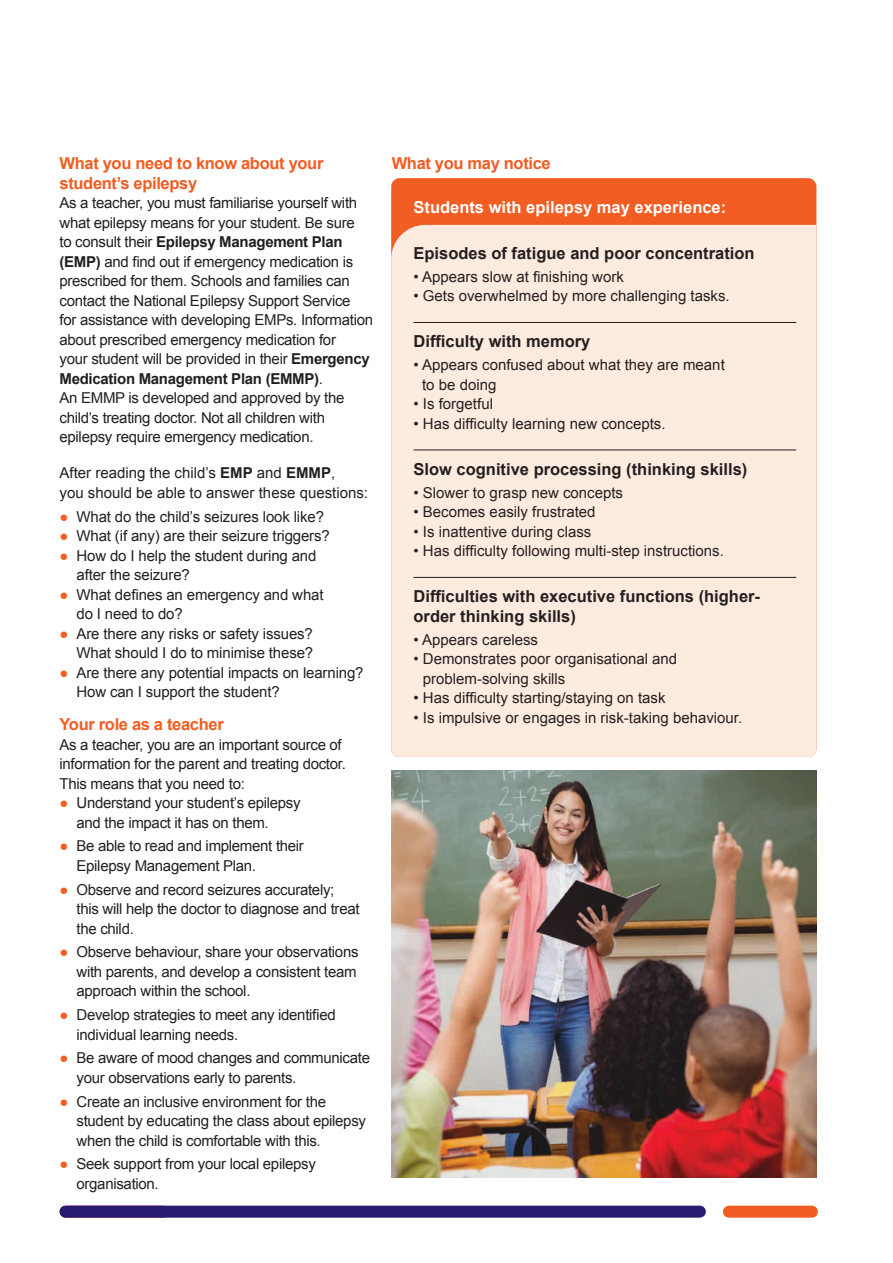
<style>
.page{position:relative;width:893px;height:1263px;background:#fff}
.page>*{position:absolute;margin:0;border:0;box-sizing:border-box;transform-origin:0 0}
.t1{font:700 16.5px/19.5px "Arial";color:#231f20}
.t2{font:700 16.5px/19.5px "Arial";letter-spacing:-.02em;color:#f15d22}
.t3{font:700 16.5px "Arial";color:#fff}
.t4{font:15px/19.5px "Arial";letter-spacing:-.02em;color:#231f20}
.t5{font:15px/19.5px "Arial";color:#231f20}
.s1{font-weight:700}
.s2{font-weight:900;color:#f15d22}
</style>
<div class="page">
<img style="left:391px;top:771px;width:425px;height:407px">
<div style="left:391px;top:178px;width:425px;height:579px;background:#f15d22;border-radius:9px"></div>
<div style="left:391px;top:225px;width:425px;height:532px;background:#feebdf"></div>
<div style="left:729px;top:1206px;width:83px;height:12px;background:#f15d22"></div>
<div style="left:66px;top:1206px;width:634px;height:12px;background:#271c70"></div>
<hr style="left:414px;top:322px;width:382px;height:1px;background:#231f20">
<hr style="left:414px;top:450px;width:382px;height:1px;background:#231f20">
<hr style="left:414px;top:577px;width:382px;height:1px;background:#231f20">
<p class="t2" style="left:60px;top:154px;width:265px">What you need to know about your student’s epilepsy</p>
<p class="t4" style="left:60px;top:193px;width:315px">As a teacher, you must familiarise yourself with what epilepsy means for your student. Be sure<br>to consult their <span class="s1">Epilepsy Management Plan (EMP)</span> and find out if emergency medication is prescribed for them. Schools and families can contact the National Epilepsy Support Service<br>for assistance with developing EMPs. Information about prescribed emergency medication for<br>your student will be provided in their <span class="s1">Emergency Medication Management Plan (EMMP)</span>.<br>An EMMP is developed and approved by the child’s treating doctor. Not all children with epilepsy require emergency medication.</p>
<p class="t5" style="left:60px;top:463px;width:310px">After reading the child’s <span class="s1">EMP</span> and <span class="s1">EMMP</span>,<br>you should be able to answer these questions:</p>
<p class="t4" style="left:60px;top:507px;width:266px"><span class="s2">●</span> What do the child’s seizures look like?</p>
<p class="t4" style="left:60px;top:526px;width:272px"><span class="s2">●</span> What (if any) are their seizure triggers?</p>
<p class="t4" style="left:77px;top:546px;width:241px;text-indent:-17px"><span class="s2">●</span> How do I help the student during and after the seizure?</p>
<p class="t4" style="left:77px;top:585px;width:248px;text-indent:-17px"><span class="s2">●</span> What defines an emergency and what do I need to do?</p>
<p class="t4" style="left:60px;top:624px;width:255px;text-align:right"><span class="s2">●</span> Are there any risks or safety issues?<br>What should I do to minimise these?</p>
<p class="t4" style="left:77px;top:663px;width:289px;text-indent:-17px"><span class="s2">●</span> Are there any potential impacts on learning?<br>How can I support the student?</p>
<p class="t2" style="left:60px;top:715px;width:166px">Your role as a teacher</p>
<p class="t4" style="left:60px;top:735px;width:288px">As a teacher, you are an important source of information for the parent and treating doctor.<br>This means that you need to:</p>
<p class="t4" style="left:77px;top:793px;width:226px;text-indent:-17px"><span class="s2">●</span> Understand your student’s epilepsy and the impact it has on them.</p>
<p class="t4" style="left:77px;top:836px;width:229px;text-indent:-17px"><span class="s2">●</span> Be able to read and implement their<br>Epilepsy Management Plan.</p>
<p class="t4" style="left:77px;top:880px;width:285px;text-indent:-17px"><span class="s2">●</span> Observe and record seizures accurately; this will help the doctor to diagnose and treat the child.</p>
<p class="t4" style="left:77px;top:942px;width:283px;text-indent:-17px"><span class="s2">●</span> Observe behaviour, share your observations with parents, and develop a consistent team approach within the school.</p>
<p class="t4" style="left:77px;top:1005px;width:261px;text-indent:-17px"><span class="s2">●</span> Develop strategies to meet any identified individual learning needs.</p>
<p class="t4" style="left:77px;top:1048px;width:295px;text-indent:-17px"><span class="s2">●</span> Be aware of mood changes and communicate your observations early to parents.</p>
<p class="t4" style="left:77px;top:1092px;width:291px;text-indent:-17px"><span class="s2">●</span> Create an inclusive environment for the student by educating the class about epilepsy when the child is comfortable with this.</p>
<p class="t4" style="left:77px;top:1154px;width:241px;text-indent:-17px"><span class="s2">●</span> Seek support from your local epilepsy organisation.</p>
<p class="t2" style="left:392px;top:154px;width:161px">What you may notice</p>
<p class="t3" style="left:414px;top:196px;width:314px">Students with epilepsy may experience:</p>
<p class="t1" style="left:414px;top:244px;width:343px">Episodes of fatigue and poor concentration</p>
<p class="t5" style="left:414px;top:267px;width:212px">• Appears slow at finishing work</p>
<p class="t5" style="left:414px;top:286px;width:318px">• Gets overwhelmed by more challenging tasks.</p>
<p class="t1" style="left:414px;top:332px;width:178px">Difficulty with memory</p>
<p class="t5" style="left:422px;top:355px;width:304px;text-indent:-9px">• Appears confused about what they are meant to be doing</p>
<p class="t5" style="left:414px;top:394px;width:81px">• Is forgetful</p>
<p class="t5" style="left:414px;top:414px;width:254px">• Has difficulty learning new concepts.</p>
<p class="t1" style="left:414px;top:460px;width:335px">Slow cognitive processing (thinking skills)</p>
<p class="t5" style="left:414px;top:483px;width:211px">• Slower to grasp new concepts</p>
<p class="t5" style="left:414px;top:502px;width:183px">• Becomes easily frustrated</p>
<p class="t5" style="left:414px;top:522px;width:179px">• Is inattentive during class</p>
<p class="t5" style="left:414px;top:541px;width:312px">• Has difficulty following multi-step instructions.</p>
<p class="t1" style="left:414px;top:587px;width:348px">Difficulties with executive functions (higher&shy;order thinking skills)</p>
<p class="t5" style="left:414px;top:630px;width:126px">• Appears careless</p>
<p class="t5" style="left:423px;top:649px;width:256px;text-indent:-9px">• Demonstrates poor organisational and problem-solving skills</p>
<p class="t5" style="left:414px;top:688px;width:254px">• Has difficulty starting/staying on task</p>
<p class="t5" style="left:414px;top:708px;width:330px">• Is impulsive or engages in risk-taking behaviour.</p>
</div>
